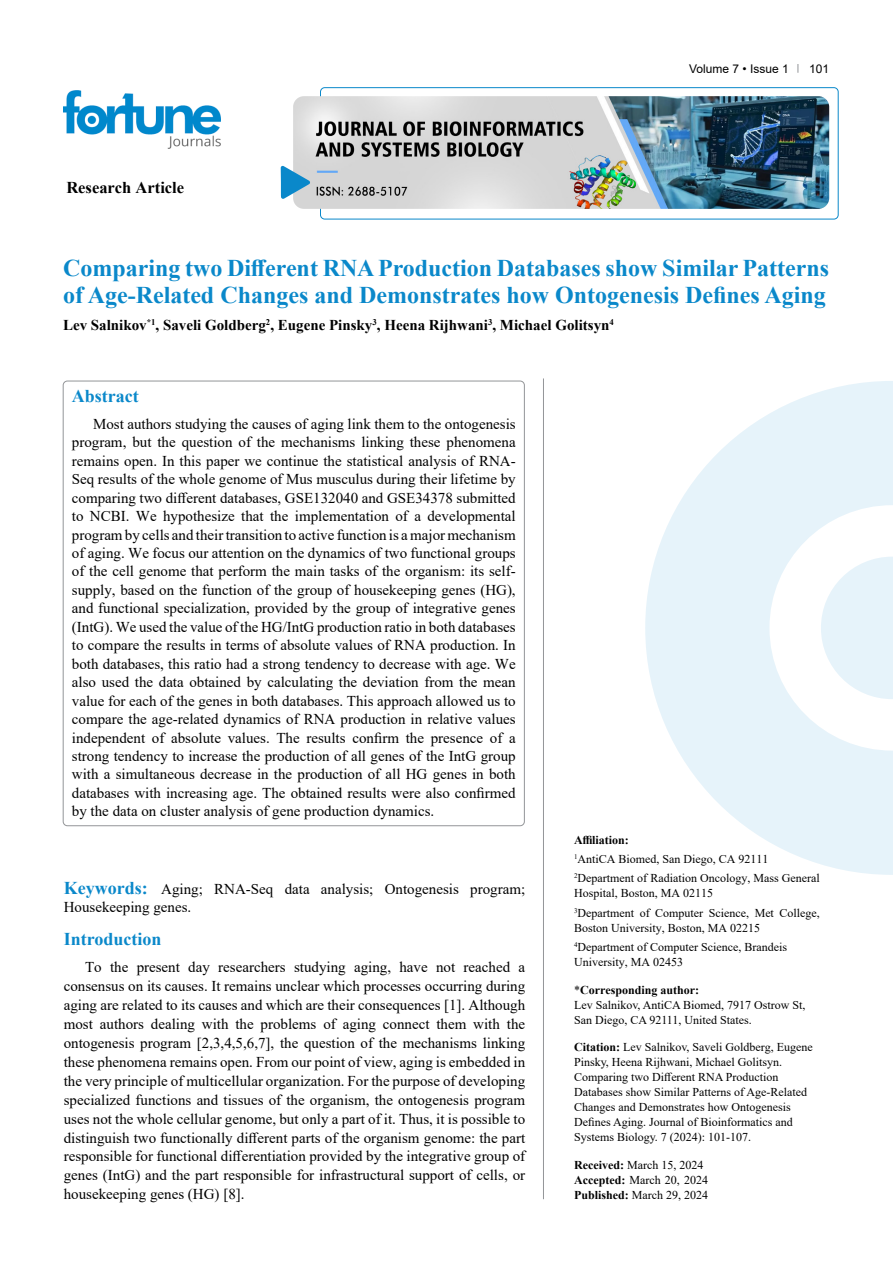
<style>
.page{position:relative;width:893px;height:1263px;background:#fff}
.page>*{position:absolute;margin:0;border:0;box-sizing:border-box;transform-origin:0 0}
.t1{font:700 24px/27px "Times New Roman";color:#0a88ca}
.t2{font:700 18px "Times New Roman";color:#0a88ca}
.t3{font:700 16.5px "Times New Roman";color:#000}
.t4{font:15px/18.5px "Times New Roman";color:#000;text-align:justify}
.t5{font:700 15px "Times New Roman";color:#000}
.t6{font:12px/15px "Times New Roman";color:#000}
.t7{font:12px "Arial";color:#000}
.s1{font-weight:700;font-size:18px;color:#0a88ca}
.s2{font-weight:700}
.s3{font-style:inherit}
</style>
<div class="page">
<div style="left:320px;top:87px;width:518px;height:132px;border:1px solid #0a88ca;border-radius:4px"></div>
<img style="left:64px;top:90px;width:157px;height:59px">
<img style="left:293px;top:96px;width:536px;height:113px">
<svg style="left:281px;top:166px;width:29px;height:33px"></svg>
<svg style="left:645px;top:381px;width:248px;height:494px;fill:#e6f3fa"></svg>
<svg style="left:821px;top:557px;width:72px;height:142px"></svg>
<hr style="left:543px;top:378px;width:1px;height:821px;background:#939598">
<p class="t3" style="left:66px;top:175px;width:119px">Research Article</p>
<p class="t7" style="left:689px;top:60px;width:101px">Volume 7 • Issue 1</p>
<p class="t7" style="left:809px;top:60px;width:22px">101</p>
<h1 class="t1" style="left:63px;top:254px;width:768px">Comparing two Different RNA Production Databases show Similar Patterns of Age-Related Changes and Demonstrates how Ontogenesis Defines Aging</h1>
<p class="t5" style="left:63px;top:314px;width:552px">Lev Salnikov<sup>*1</sup>, Saveli Goldberg<sup>2</sup>, Eugene Pinsky<sup>3</sup>, Heena Rijhwani<sup>3</sup>, Michael Golitsyn<sup>4</sup></p>
<p class="t2" style="left:72px;top:383px;width:68px">Abstract</p>
<p class="t4" style="left:72px;top:414px;width:445px;text-indent:21px">Most authors studying the causes of aging link them to the ontogenesis program, but the question of the mechanisms linking these phenomena remains open. In this paper we continue the statistical analysis of RNA-Seq results of the whole genome of Mus musculus during their lifetime by comparing two different databases, GSE132040 and GSE34378 submitted to NCBI. We hypothesize that the implementation of a developmental program by cells and their transition to active function is a major mechanism of aging. We focus our attention on the dynamics of two functional groups of the cell genome that perform the main tasks of the organism: its self&shy;supply, based on the function of the group of housekeeping genes (HG), and functional specialization, provided by the group of integrative genes (IntG). We used the value of the HG/IntG production ratio in both databases to compare the results in terms of absolute values of RNA production. In both databases, this ratio had a strong tendency to decrease with age. We also used the data obtained by calculating the deviation from the mean value for each of the genes in both databases. This approach allowed us to compare the age-related dynamics of RNA production in relative values independent of absolute values. The results confirm the presence of a strong tendency to increase the production of all genes of the IntG group with a simultaneous decrease in the production of all HG genes in both databases with increasing age. The obtained results were also confirmed by the data on cluster analysis of gene production dynamics.</p>
<p class="t4" style="left:64px;top:879px;width:463px"><span class="s1">Keywords:</span> Aging; RNA-Seq data analysis; Ontogenesis program;<br>Housekeeping genes.</p>
<p class="t2" style="left:64px;top:926px;width:99px">Introduction</p>
<p class="t4" style="left:64px;top:957px;width:463px;line-height:18.9px;text-indent:21px">To the present day researchers studying aging, have not reached a consensus on its causes. It remains unclear which processes occurring during aging are related to its causes and which are their consequences [1]. Although most authors dealing with the problems of aging connect them with the ontogenesis program [2,3,4,5,6,7], the question of the mechanisms linking these phenomena remains open. From our point of view, aging is embedded in the very principle of multicellular organization. For the purpose of developing specialized functions and tissues of the organism, the ontogenesis program uses not the whole cellular genome, but only a part of it. Thus, it is possible to distinguish two functionally different parts of the organism genome: the part responsible for functional differentiation provided by the integrative group of genes (IntG) and the part responsible for infrastructural support of cells, or housekeeping genes (HG) [8].</p>
<p class="t6" style="left:574px;top:830px;width:247px;line-height:19.2px"><span class="s2">Affiliation:<br></span><sup>1</sup>AntiCA Biomed, San Diego, CA 92111<br><sup>2</sup>Department of Radiation Oncology, Mass General</p>
<p class="t6" style="left:574px;top:883px;width:247px;line-height:19.2px">Hospital, Boston, MA 02115<br><sup>3</sup>Department of Computer Science, Met College,</p>
<p class="t6" style="left:574px;top:918px;width:215px;line-height:19.2px">Boston University, Boston, MA 02215<br><sup>4</sup>Department of Computer Science, Brandeis</p>
<p class="t6" style="left:574px;top:954px;width:110px">University, MA 02453</p>
<p class="t6" style="left:574px;top:982px;width:233px">*<span class="s2">Corresponding author:<br></span>Lev Salnikov, AntiCA Biomed, 7917 Ostrow St,<br>San Diego, CA 92111, United States.</p>
<p class="t6" style="left:574px;top:1039px;width:240px"><span class="s2">Citation:</span> Lev Salnikov, Saveli Goldberg, Eugene Pinsky, Heena Rijhwani, Michael Golitsyn.<br>Comparing two Different RNA Production Databases show Similar Patterns of Age-Related Changes and Demonstrates how Ontogenesis Defines Aging. Journal of Bioinformatics and Systems Biology. 7 (2024): 101-107.</p>
<p class="t6" style="left:574px;top:1157px;width:136px"><span class="s2">Received:</span> March 15, 2024<br><span class="s2">Accepted:</span> March 20, 2024<br><span class="s2">Published:</span> March 2<span class="s3">9</span>, 2024</p>
</div>
